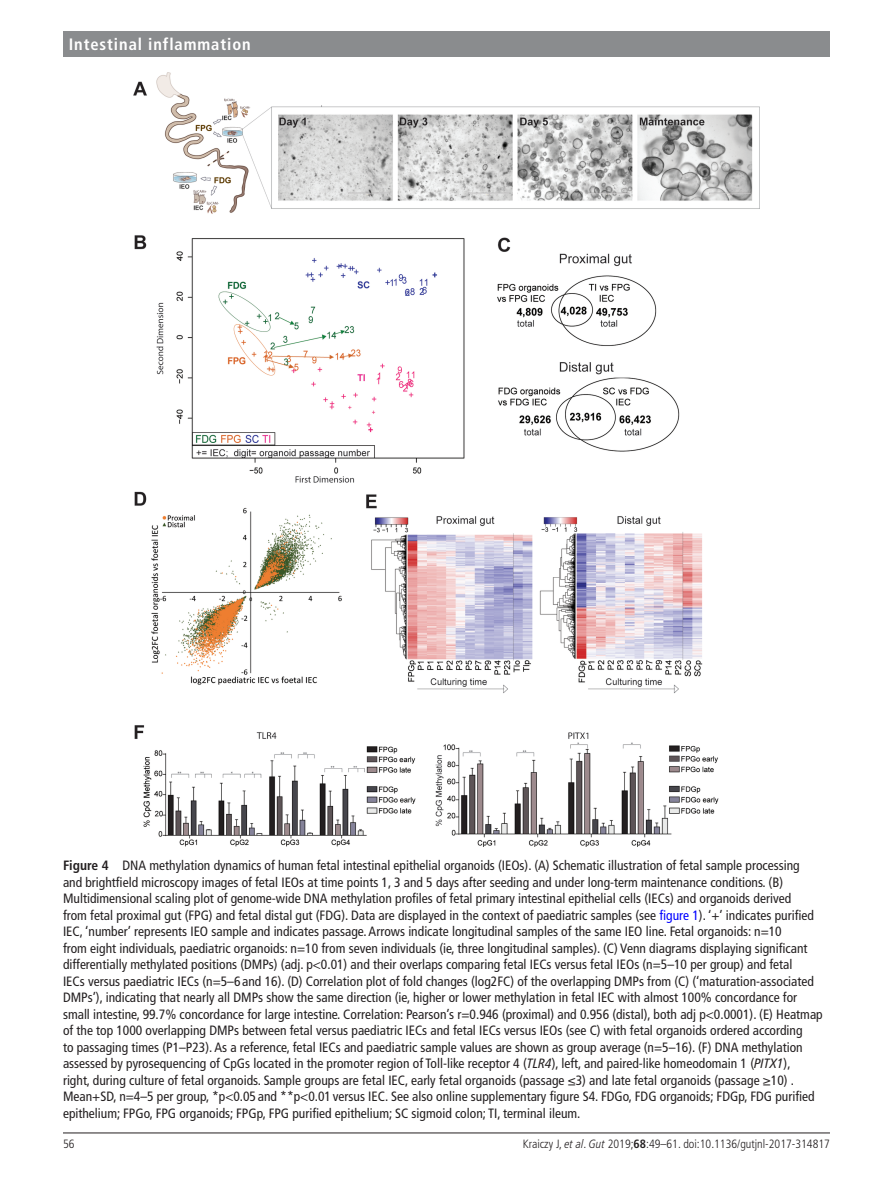
<style>
.page{position:relative;width:893px;height:1191px;background:#fff}
.page>*{position:absolute;margin:0;border:0;box-sizing:border-box;transform-origin:0 0}
.t1{font:700 condensed 16.5px "Frutiger LT Pro";letter-spacing:.055em;color:#fff}
.t2{font:condensed 13.5px/16.5px "Frutiger LT Pro";color:#231f20}
.t3{font:300 condensed 12px "Frutiger LT Pro";color:#231f20}
.s1{font-weight:700}
.s2{color:#00f}
.s3{font-style:italic}
</style>
<div class="page">
<hr style="left:63px;top:1132px;width:767px;height:1px;background:#231f20">
<div style="left:63px;top:31px;width:767px;height:25px;background:#8a8c8e"></div>
<img style="left:134px;top:72px;width:625px;height:774px">
<p class="t1" style="left:69px;top:34px;width:184px">Intestinal inflammation</p>
<p class="t2" style="left:63px;top:857px;width:761px"><span class="s1">Figure 4</span> DNA methylation dynamics of human fetal intestinal epithelial organoids (IEOs). (A) Schematic illustration of fetal sample processing<br>and brightfield microscopy images of fetal IEOs at time points 1, 3 and 5 days after seeding and under long-term maintenance conditions. (B)<br>Multidimensional scaling plot of genome-wide DNA methylation profiles of fetal primary intestinal epithelial cells (IECs) and organoids derived<br>from fetal proximal gut (FPG) and fetal distal gut (FDG). Data are displayed in the context of paediatric samples (see <span class="s2">figure 1</span>). ‘+’ indicates purified IEC, ‘number’ represents IEO sample and indicates passage. Arrows indicate longitudinal samples of the same IEO line. Fetal organoids: n=10<br>from eight individuals, paediatric organoids: n=10 from seven individuals (ie, three longitudinal samples). (C) Venn diagrams displaying significant differentially methylated positions (DMPs) (adj. p&lt;0.01) and their overlaps comparing fetal IECs versus fetal IEOs (n=5–10 per group) and fetal<br>IECs versus paediatric IECs (n=5–6 and 16). (D) Correlation plot of fold changes (log2FC) of the overlapping DMPs from (C) (‘maturation-associated DMPs’), indicating that nearly all DMPs show the same direction (ie, higher or lower methylation in fetal IEC with almost 100% concordance for small intestine, 99.7% concordance for large intestine. Correlation: Pearson’s r=0.946 (proximal) and 0.956 (distal), both adj p&lt;0.0001). (E) Heatmap of the top 1000 overlapping DMPs between fetal versus paediatric IECs and fetal IECs versus IEOs (see C) with fetal organoids ordered according<br>to passaging times (P1–P23). As a reference, fetal IECs and paediatric sample values are shown as group average (n=5–16). (F) DNA methylation assessed by pyrosequencing of CpGs located in the promoter region of Toll-like receptor 4 (<span class="s3">TLR4</span>), left, and paired-like homeodomain 1 (<span class="s3">PITX1</span>),<br>right, during culture of fetal organoids. Sample groups are fetal IEC, early fetal organoids (passage ≤3) and late fetal organoids (passage ≥10) .<br>Mean+SD, n=4–5 per group, *p&lt;0.05 and **p&lt;0.01 versus IEC. See also online supplementary figure S4. FDGo, FDG organoids; FDGp, FDG purified epithelium; FPGo, FPG organoids; FPGp, FPG purified epithelium; SC sigmoid colon; TI, terminal ileum.</p>
<p class="t3" style="left:63px;top:1136px;width:13px">56</p>
<p class="t3" style="left:523px;top:1136px;width:309px">Kraiczy J, <span class="s3">et al</span>. <span class="s3">Gut</span> 2019;<span class="s1">68</span>:49–61. doi:10.1136/gutjnl-2017-314817</p>
</div>
